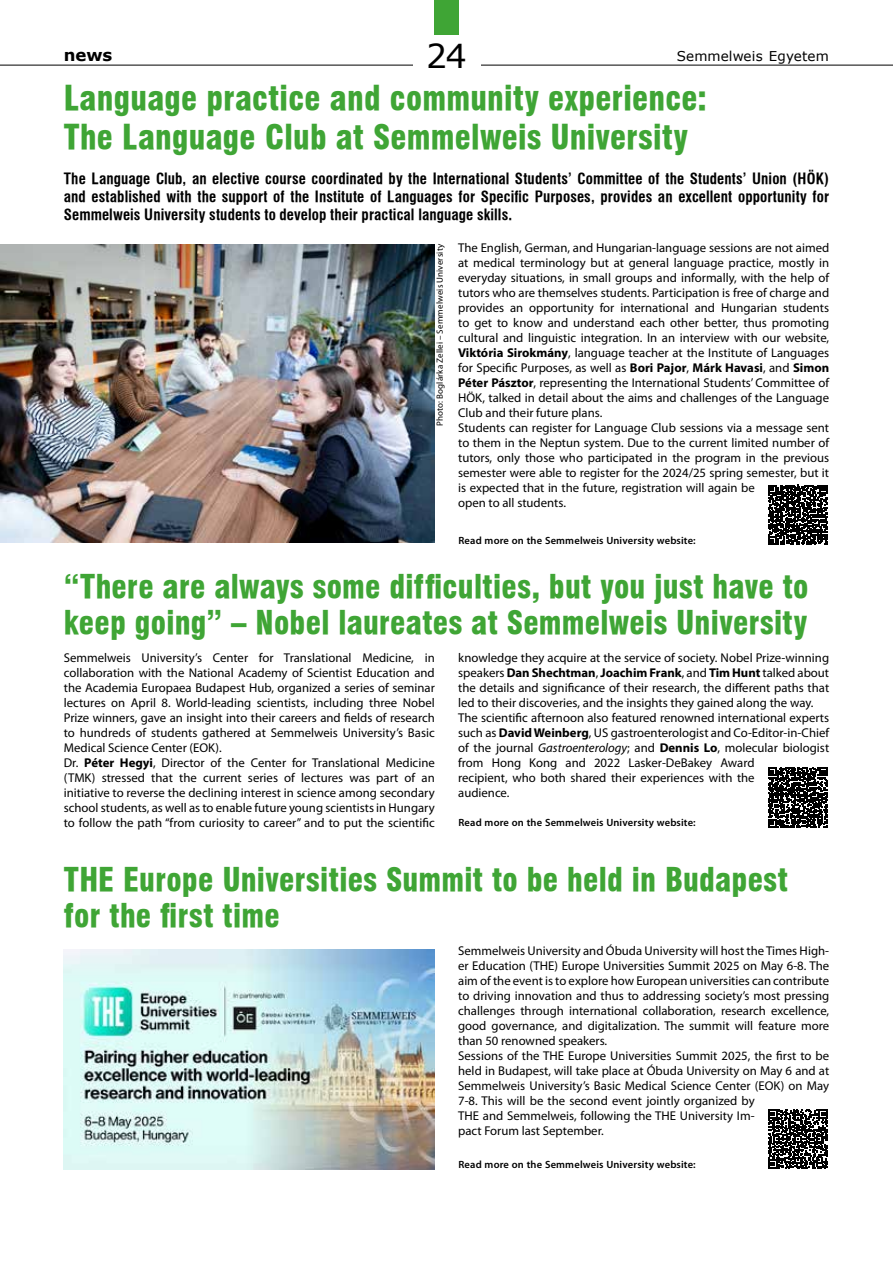
<style>
.page{position:relative;width:893px;height:1263px;background:#fff}
.page>*{position:absolute;margin:0;border:0;box-sizing:border-box;transform-origin:0 0}
.t1{font:33px/39px "Swiss 721 Blk Cn PFL";letter-spacing:.01em;color:#3fa535}
.t2{font:33px "Verdana";color:#000}
.t3{font:31.5px/36px "Swiss 721 Blk Cn PFL";letter-spacing:.01em;color:#3fa535}
.t4{font:700 16.5px "Verdana";color:#000}
.t5{font:700 15px/18px "Swiss 721 Cn PFL";letter-spacing:.005em;color:#000;text-align:justify}
.t6{font:13.5px "Verdana";letter-spacing:.01em;color:#000}
.t7{font:12.75px/15px "Myriad Pro";color:#000}
.t8{font:600 10.5px "Myriad Pro";letter-spacing:.015em;color:#000}
.t9{font:9px "Myriad Pro";letter-spacing:.015em;color:#000}
.s1{font-weight:700}
.s2{font-style:italic}
</style>
<div class="page">
<hr style="left:0;top:65px;width:893px;height:1px;background:#000">
<div style="left:413px;top:32px;width:67px;height:45px;background:#fff"></div>
<div style="left:434px;top:0;width:24px;height:34px;background:#3fa535"></div>
<svg style="left:768px;top:485px;width:60px;height:60px"></svg>
<img style="left:0;top:244px;width:434px;height:298px">
<svg style="left:768px;top:827px;width:60px;height:1px"></svg>
<svg style="left:768px;top:767px;width:60px;height:60px"></svg>
<img style="left:64px;top:949px;width:370px;height:221px">
<svg style="left:768px;top:1109px;width:60px;height:60px"></svg>
<h1 class="t2" style="left:426px;top:35px;width:42px">24</h1>
<h1 class="t1" style="left:64px;top:78px;width:645px">Language practice and community experience:<br>The Language Club at Semmelweis University</h1>
<p class="t5" style="left:64px;top:169px;width:767px">The Language Club, an elective course coordinated by the International Students’ Committee of the Students’ Union (HÖK) and established with the support of the Institute of Languages for Specific Purposes, provides an excellent opportunity for Semmelweis University students to develop their practical language skills.</p>
<p class="t7" style="left:458px;top:240px;width:373px">The English, German, and Hungarian-language sessions are not aimed at medical terminology but at general language practice, mostly in everyday situations, in small groups and informally, with the help of tutors who are themselves students. Participation is free of charge and provides an opportunity for international and Hungarian students to get to know and understand each other better, thus promoting cultural and linguistic integration. In an interview with our website, <span class="s1">Viktória Sirokmány</span>, language teacher at the Institute of Languages for Specific Purposes, as well as <span class="s1">Bori Pajor</span>, <span class="s1">Márk Havasi</span>, and <span class="s1">Simon Péter Pásztor</span>, representing the International Students’ Committee of HÖK, talked in detail about the aims and challenges of the Language Club and their future plans.<br>Students can register for Language Club sessions via a message sent to them in the Neptun system. Due to the current limited number of tutors, only those who participated in the program in the previous semester were able to register for the 2024/25 spring semester, but it is expected that in the future, registration will again be<br>open to all students.</p>
<p class="t4" style="left:64px;top:44px;width:50px">news</p>
<p class="t6" style="left:677px;top:47px;width:154px">Semmelweis Egyetem</p>
<p class="t9" style="left:434px;top:426px;width:184px;rotate:-90deg">Photo: Boglárka Zellei – Semmelweis University</p>
<p class="t8" style="left:458px;top:535px;width:239px">Read more on the Semmelweis University website:</p>
<h2 class="t3" style="left:64px;top:568px;width:746px">“There are always some difficulties, but you just have to keep going” – Nobel laureates at Semmelweis University</h2>
<p class="t7" style="left:64px;top:650px;width:373px">Semmelweis University’s Center for Translational Medicine, in collaboration with the National Academy of Scientist Education and the Academia Europaea Budapest Hub, organized a series of seminar lectures on April 8. World-leading scientists, including three Nobel Prize winners, gave an insight into their careers and fields of research to hundreds of students gathered at Semmelweis University’s Basic Medical Science Center (EOK).<br>Dr. <span class="s1">Péter Hegyi</span>, Director of the Center for Translational Medicine (TMK) stressed that the current series of lectures was part of an initiative to reverse the declining interest in science among secondary school students, as well as to enable future young scientists in Hungary to follow the path “from curiosity to career” and to put the scientific</p>
<p class="t7" style="left:458px;top:650px;width:372px">knowledge they acquire at the service of society. Nobel Prize-winning speakers <span class="s1">Dan Shechtman</span>, <span class="s1">Joachim Frank</span>, and <span class="s1">Tim Hunt</span> talked about the details and significance of their research, the different paths that led to their discoveries, and the insights they gained along the way.<br>The scientific afternoon also featured renowned international experts such as <span class="s1">David Weinberg</span>, US gastroenterologist and Co-Editor-in-Chief of the journal <span class="s2">Gastroenterology</span>; and <span class="s1">Dennis Lo</span>, molecular biologist from Hong Kong and 2022 Lasker-DeBakey Award<br>recipient, who both shared their experiences with the<br>audience.</p>
<h2 class="t3" style="left:64px;top:862px;width:726px">THE Europe Universities Summit to be held in Budapest for the first time</h2>
<p class="t7" style="left:458px;top:943px;width:373px">Semmelweis University and Óbuda University will host the Times High&shy;er Education (THE) Europe Universities Summit 2025 on May 6-8. The aim of the event is to explore how European universities can contribute to driving innovation and thus to addressing society’s most pressing challenges through international collaboration, research excellence, good governance, and digitalization. The summit will feature more than 50 renowned speakers.<br>Sessions of the THE Europe Universities Summit 2025, the first to be held in Budapest, will take place at Óbuda University on May 6 and at Semmelweis University’s Basic Medical Science Center (EOK) on May 7-8. This will be the second event jointly organized by<br>THE and Semmelweis, following the THE University Im-<br>pact Forum last September.</p>
<p class="t8" style="left:458px;top:817px;width:239px">Read more on the Semmelweis University website:</p>
<p class="t8" style="left:458px;top:1159px;width:239px">Read more on the Semmelweis University website:</p>
</div>
